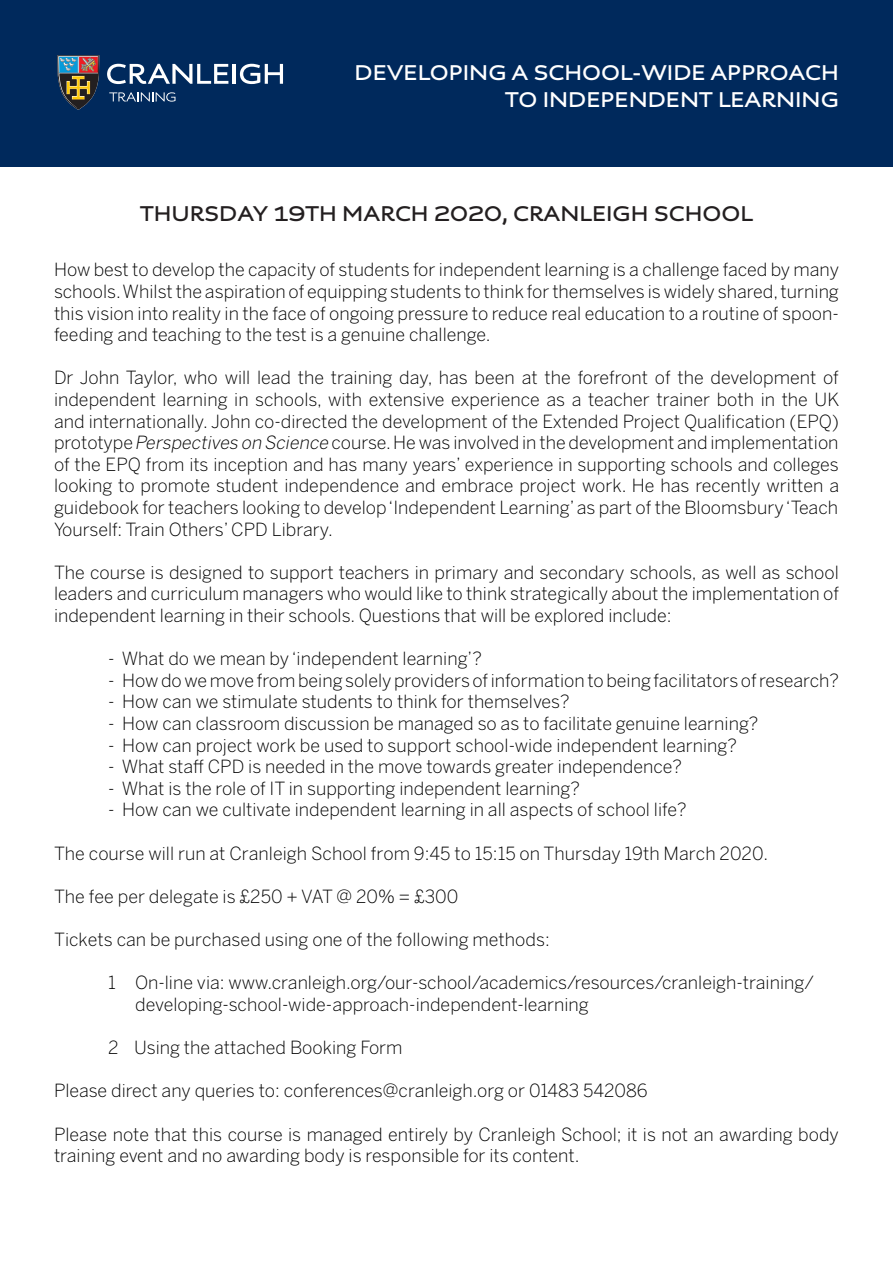
<style>
.page{position:relative;width:893px;height:1263px;background:#fff}
.page>*{position:absolute;margin:0;border:0;box-sizing:border-box;transform-origin:0 0}
.t1{font:700 22.5px "Aspect 2";color:#fff}
.t2{font:700 22.5px "Aspect 2";color:#231f20}
.t3{font:300 18px/21.6px "Benton Sans";color:#000;text-align:justify}
.s1{font-style:italic}
</style>
<div class="page">
<div style="left:0;top:0;width:893px;height:167px;background:#00295c"></div>
<svg style="left:109px;top:92px;width:66px;height:10px"></svg>
<svg style="left:107px;top:64px;width:121px;height:20px"></svg>
<hr style="left:233px;top:64px;width:3px;height:20px;background:#fff">
<svg style="left:240px;top:64px;width:43px;height:20px"></svg>
<svg style="left:57px;top:55px;width:42px;height:55px"></svg>
<p class="t1" style="left:355px;top:57px;width:486px">DEVELOPING A SCHOOL-WIDE APPROACH</p>
<p class="t1" style="left:505px;top:84px;width:335px">TO INDEPENDENT LEARNING</p>
<p class="t2" style="left:140px;top:199px;width:614px">THURSDAY 19TH MARCH 2020, CRANLEIGH SCHOOL</p>
<p class="t3" style="left:54px;top:259px;width:786px">How best to develop the capacity of students for independent learning is a challenge faced by many schools. Whilst the aspiration of equipping students to think for themselves is widely shared, turning this vision into reality in the face of ongoing pressure to reduce real education to a routine of spoon&shy;feeding and teaching to the test is a genuine challenge.</p>
<p class="t3" style="left:54px;top:367px;width:787px">Dr John Taylor, who will lead the training day, has been at the forefront of the development of independent learning in schools, with extensive experience as a teacher trainer both in the UK and internationally. John co-directed the development of the Extended Project Qualification (EPQ) prototype<span class="s1">Perspectives on Science</span> course. He was involved in the development and implementation of the EPQ from its inception and has many years’ experience in supporting schools and colleges looking to promote student independence and embrace project work. He has recently written a guidebook for teachers looking to develop‘Independent Learning’ as part of the Bloomsbury‘Teach Yourself: Train Others’ CPD Library.</p>
<p class="t3" style="left:54px;top:561px;width:786px">The course is designed to support teachers in primary and secondary schools, as well as school leaders and curriculum managers who would like to think strategically about the implementation of independent learning in their schools. Questions that will be explored include:</p>
<p class="t3" style="left:108px;top:648px;width:375px">- What do we mean by ‘independent learning’?</p>
<p class="t3" style="left:108px;top:669px;width:732px">- How do we move from being solely providers of information to being facilitators of research?</p>
<p class="t3" style="left:108px;top:691px;width:463px">- How can we stimulate students to think for themselves?</p>
<p class="t3" style="left:108px;top:712px;width:652px">- How can classroom discussion be managed so as to facilitate genuine learning?</p>
<p class="t3" style="left:108px;top:734px;width:630px">- How can project work be used to support school-wide independent learning?</p>
<p class="t3" style="left:108px;top:756px;width:575px">- What staff CPD is needed in the move towards greater independence?</p>
<p class="t3" style="left:108px;top:777px;width:473px">- What is the role of IT in supporting independent learning?</p>
<p class="t3" style="left:108px;top:799px;width:580px">- How can we cultivate independent learning in all aspects of school life?</p>
<p class="t3" style="left:54px;top:842px;width:716px">The course will run at Cranleigh School from 9:45 to 15:15 on Thursday 19th March 2020.</p>
<p class="t3" style="left:54px;top:885px;width:406px">The fee per delegate is £250 + VAT @ 20% = £300</p>
<p class="t3" style="left:54px;top:928px;width:497px">Tickets can be purchased using one of the following methods:</p>
<p class="t3" style="left:135px;top:972px;width:680px;text-indent:-27px">1 On-line via: www.cranleigh.org/our-school/academics/resources/cranleigh-training/ developing-school-wide-approach-independent-learning</p>
<p class="t3" style="left:108px;top:1036px;width:296px">2 Using the attached Booking Form</p>
<p class="t3" style="left:54px;top:1080px;width:595px">Please direct any queries to: conferences@cranleigh.org or 01483 542086</p>
<p class="t3" style="left:54px;top:1123px;width:786px">Please note that this course is managed entirely by Cranleigh School; it is not an awarding body training event and no awarding body is responsible for its content.</p>
</div>
